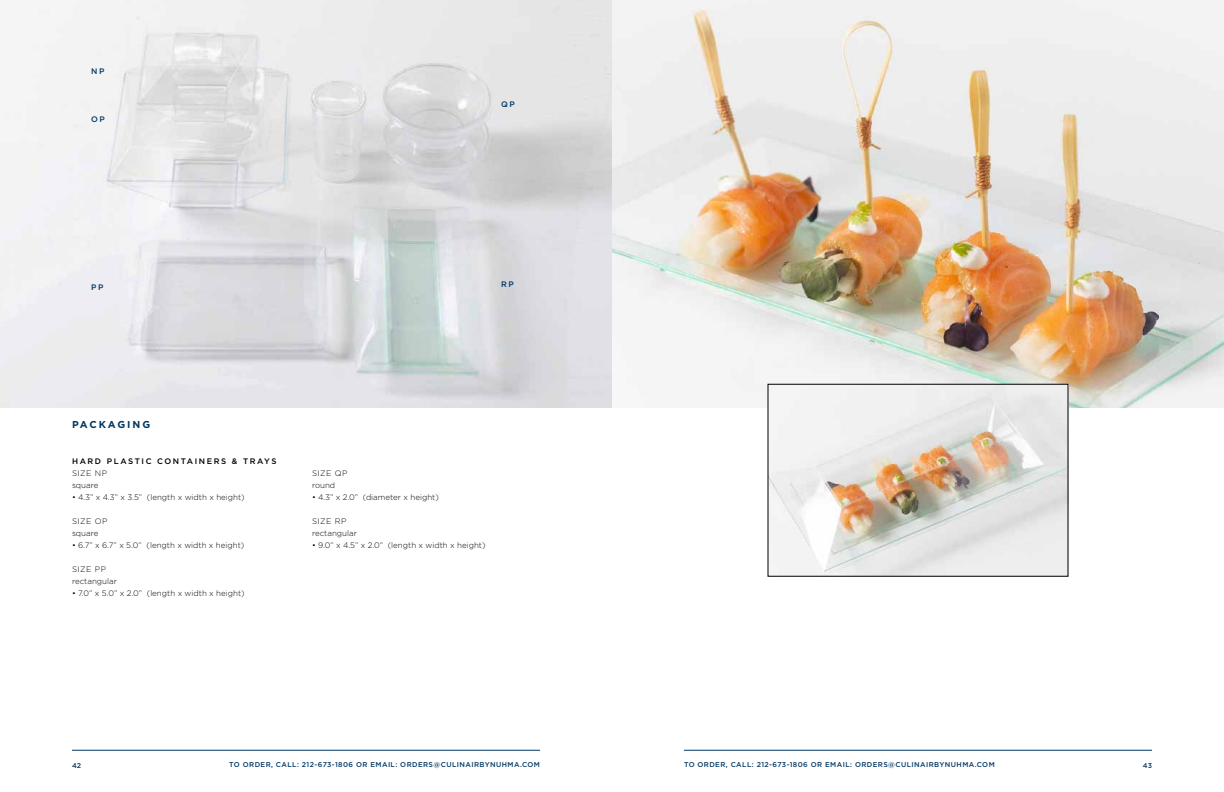
<style>
.page{position:relative;width:1224px;height:792px;background:#fff}
.page>*{position:absolute;margin:0;border:0;box-sizing:border-box;transform-origin:0 0}
.t1{font:700 10px "Gotham HTF";letter-spacing:.19em;color:#003764}
.t2{font:300 8px "Gotham";color:#000}
.t3{font:300 8px "Gotham HTF";letter-spacing:.06em;color:#000}
.t4{font:500 8px "Gotham HTF";letter-spacing:.2em;color:#000}
.t5{font:500 8px "Gotham HTF";letter-spacing:.2em;color:#003764}
.t6{font:500 7px "Gotham";letter-spacing:.06em;color:#003764}
</style>
<div class="page">
<hr style="left:684px;top:750px;width:468px;height:1px;background:#003764">
<img style="left:0;top:0;width:1224px;height:408px">
<img style="left:770px;top:386px;width:296px;height:188px">
<hr style="left:72px;top:750px;width:468px;height:1px;background:#003764">
<p class="t5" style="left:91px;top:66px;width:15px">NP</p>
<p class="t5" style="left:91px;top:114px;width:15px">OP</p>
<p class="t5" style="left:501px;top:100px;width:15px">QP</p>
<p class="t5" style="left:91px;top:282px;width:14px">PP</p>
<p class="t5" style="left:501px;top:280px;width:14px">RP</p>
<p class="t1" style="left:72px;top:419px;width:80px">PACKAGING</p>
<p class="t4" style="left:72px;top:456px;width:206px">HARD PLASTIC CONTAINERS &amp; TRAYS</p>
<p class="t3" style="left:72px;top:468px;width:37px">SIZE NP</p>
<p class="t2" style="left:72px;top:480px;width:28px">square</p>
<p class="t2" style="left:72px;top:492px;width:174px">• 4.3” x 4.3” x 3.5” (length x width x height)</p>
<p class="t3" style="left:72px;top:516px;width:37px">SIZE OP</p>
<p class="t2" style="left:72px;top:528px;width:28px">square</p>
<p class="t2" style="left:72px;top:540px;width:174px">• 6.7” x 6.7” x 5.0” (length x width x height)</p>
<p class="t3" style="left:72px;top:564px;width:36px">SIZE PP</p>
<p class="t2" style="left:72px;top:576px;width:46px">rectangular</p>
<p class="t2" style="left:72px;top:588px;width:174px">• 7.0” x 5.0” x 2.0” (length x width x height)</p>
<p class="t3" style="left:312px;top:468px;width:37px">SIZE QP</p>
<p class="t2" style="left:312px;top:480px;width:25px">round</p>
<p class="t2" style="left:312px;top:492px;width:128px">• 4.3” x 2.0” (diameter x height)</p>
<p class="t3" style="left:312px;top:516px;width:36px">SIZE RP</p>
<p class="t2" style="left:312px;top:528px;width:46px">rectangular</p>
<p class="t2" style="left:312px;top:540px;width:175px">• 9.0” x 4.5” x 2.0” (length x width x height)</p>
<p class="t6" style="left:72px;top:762px;width:11px">42</p>
<p class="t6" style="left:229px;top:761px;width:312px">TO ORDER, CALL: 212-673-1806 OR EMAIL: ORDERS@CULINAIRBYNUHMA.COM</p>
<p class="t6" style="left:684px;top:761px;width:312px">TO ORDER, CALL: 212-673-1806 OR EMAIL: ORDERS@CULINAIRBYNUHMA.COM</p>
<p class="t6" style="left:1143px;top:762px;width:11px">43</p>
</div>
